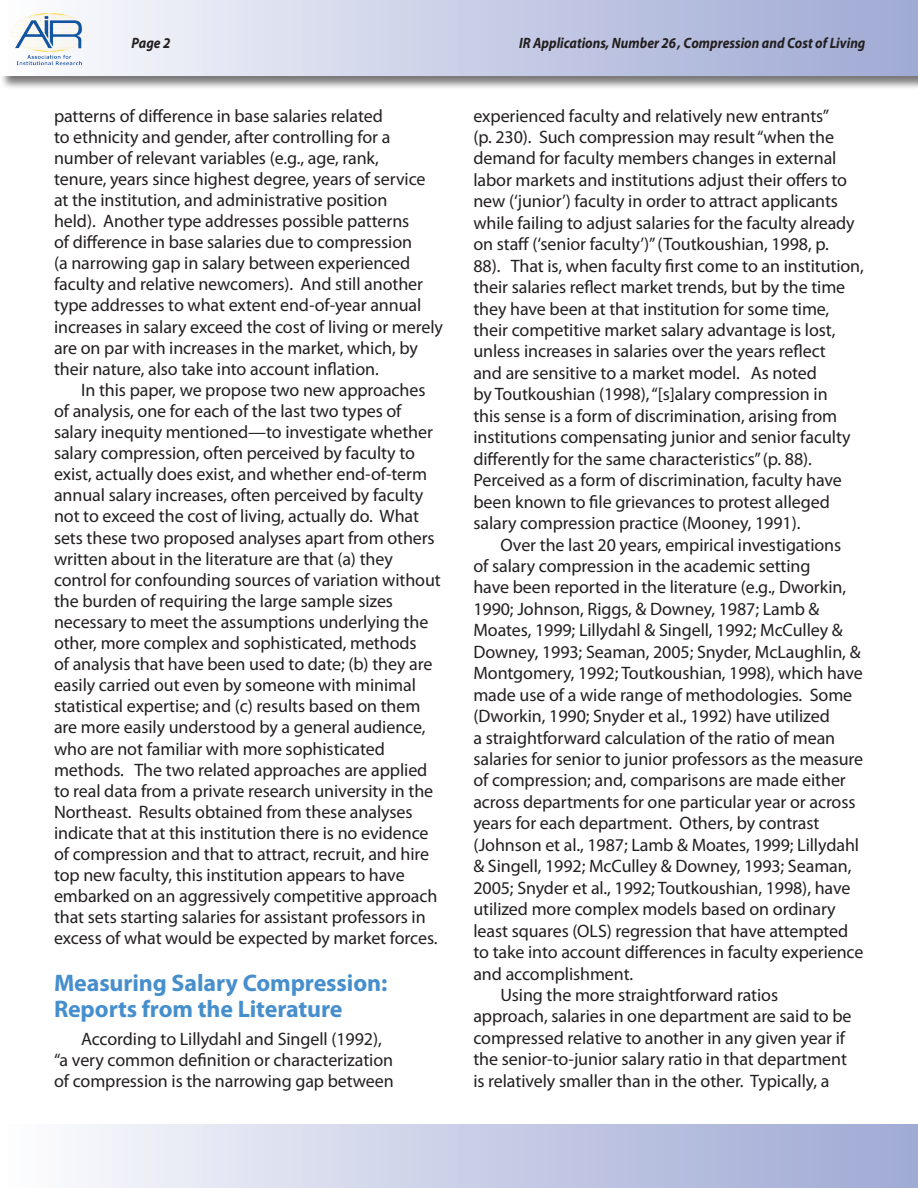
<style>
.page{position:relative;width:918px;height:1188px;background:#fff}
.page>*{position:absolute;margin:0;border:0;box-sizing:border-box;transform-origin:0 0}
.subhead_IR{font:700 24px/25.7px "Myriad Pro";letter-spacing:-.005em;color:#468fcc}
.t1{font:18px/21.5px "Myriad Pro";letter-spacing:-.005em;color:#231f20}
.t2{font:italic 700 15px "Myriad Pro";color:#231f20;scale:.9 1}
</style>
<div class="page">
<div style="left:0;top:0;width:918px;height:90px;background:#231f20;opacity:.6"></div>
<div style="left:0;top:0;width:918px;height:75px;background:linear-gradient(to right,#fcfcfe,#9da8d3)"></div>
<img style="left:3px;top:12px;width:93px;height:55px">
<div style="left:0;top:1125px;width:918px;height:63px;background:linear-gradient(to right,#fcfcfe,#9da8d3)"></div>
<p class="t2" style="left:132px;top:33px;width:45px">Page 2</p>
<p class="t2" style="left:519px;top:33px;width:387px">IR Applications, Number 26 , Compression and Cost of Living</p>
<p class="t1" style="left:54px;top:105px;width:390px">patterns of difference in base salaries related<br>to ethnicity and gender, after controlling for a number of relevant variables (e.g., age, rank,<br>tenure, years since highest degree, years of service at the institution, and administrative position<br>held). Another type addresses possible patterns<br>of difference in base salaries due to compression<br>(a narrowing gap in salary between experienced faculty and relative newcomers). And still another type addresses to what extent end-of-year annual increases in salary exceed the cost of living or merely are on par with increases in the market, which, by their nature, also take into account inflation.</p>
<p class="t1" style="left:54px;top:379px;width:388px;text-indent:27px">In this paper, we propose two new approaches of analysis, one for each of the last two types of salary inequity mentioned—to investigate whether salary compression, often perceived by faculty to exist, actually does exist, and whether end-of-term annual salary increases, often perceived by faculty not to exceed the cost of living, actually do. What sets these two proposed analyses apart from others written about in the literature are that (a) they control for confounding sources of variation without the burden of requiring the large sample sizes necessary to meet the assumptions underlying the other, more complex and sophisticated, methods<br>of analysis that have been used to date; (b) they are easily carried out even by someone with minimal statistical expertise; and (c) results based on them are more easily understood by a general audience, who are not familiar with more sophisticated methods. The two related approaches are applied to real data from a private research university in the Northeast. Results obtained from these analyses indicate that at this institution there is no evidence of compression and that to attract, recruit, and hire top new faculty, this institution appears to have embarked on an aggressively competitive approach that sets starting salaries for assistant professors in excess of what would be expected by market forces.</p>
<p class="subhead_IR" style="left:54px;top:969px;width:335px">Measuring Salary Compression:<br>Reports from the Literature</p>
<p class="t1" style="left:54px;top:1028px;width:341px;text-indent:27px">According to Lillydahl and Singell (1992), “a very common definition or characterization of compression is the narrowing gap between</p>
<p class="t1" style="left:473px;top:104px;width:392px">experienced faculty and relatively new entrants”<br>(p. 230). Such compression may result “when the demand for faculty members changes in external labor markets and institutions adjust their offers to new (‘junior’) faculty in order to attract applicants while failing to adjust salaries for the faculty already on staff (‘senior faculty’)” (Toutkoushian, 1998, p.<br>88). That is, when faculty first come to an institution, their salaries reflect market trends, but by the time they have been at that institution for some time, their competitive market salary advantage is lost, unless increases in salaries over the years reflect<br>and are sensitive to a market model. As noted<br>by Toutkoushian (1998), “[s]alary compression in<br>this sense is a form of discrimination, arising from institutions compensating junior and senior faculty differently for the same characteristics” (p. 88).<br>Perceived as a form of discrimination, faculty have been known to file grievances to protest alleged salary compression practice (Mooney, 1991).</p>
<p class="t1" style="left:473px;top:533px;width:392px;text-indent:27px">Over the last 20 years, empirical investigations<br>of salary compression in the academic setting<br>have been reported in the literature (e.g., Dworkin, 1990; Johnson, Riggs, &amp; Downey, 1987; Lamb &amp; Moates, 1999; Lillydahl &amp; Singell, 1992; McCulley &amp; Downey, 1993; Seaman, 2005; Snyder, McLaughlin, &amp; Montgomery, 1992; Toutkoushian, 1998), which have made use of a wide range of methodologies. Some (Dworkin, 1990; Snyder et al., 1992) have utilized<br>a straightforward calculation of the ratio of mean salaries for senior to junior professors as the measure of compression; and, comparisons are made either across departments for one particular year or across years for each department. Others, by contrast (Johnson et al., 1987; Lamb &amp; Moates, 1999; Lillydahl &amp; Singell, 1992; McCulley &amp; Downey, 1993; Seaman, 2005; Snyder et al., 1992; Toutkoushian, 1998), have utilized more complex models based on ordinary least squares (OLS) regression that have attempted to take into account differences in faculty experience and accomplishment.</p>
<p class="t1" style="left:473px;top:984px;width:380px;text-indent:27px">Using the more straightforward ratios approach, salaries in one department are said to be compressed relative to another in any given year if the senior-to-junior salary ratio in that department is relatively smaller than in the other. Typically, a</p>
</div>
